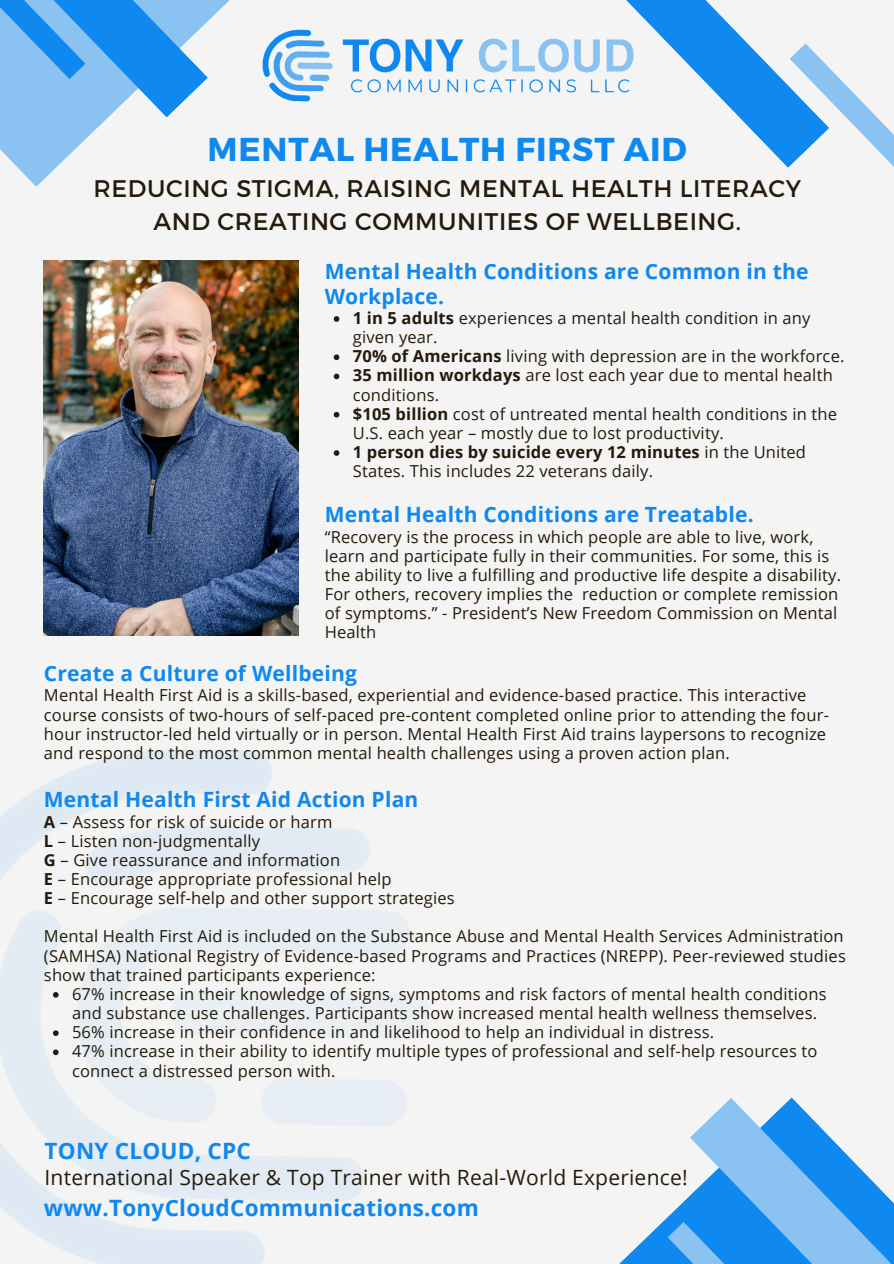
<style>
.page{position:relative;width:894px;height:1264px;background:#fff}
.page>*{position:absolute;margin:0;border:0;box-sizing:border-box;transform-origin:0 0}
.t1{font:700 33px "Montserrat";letter-spacing:.025em;color:#0f88ef}
.t2{font:24px/32.7px "Montserrat";letter-spacing:.025em;color:#251a0a;text-align:center}
.t3{font:700 22.5px "Open Sans";letter-spacing:.01em;color:#0f88ef}
.t4{font:700 21px/24.8px "Open Sans";letter-spacing:.01em;color:#0f88ef}
.t5{font:21px "Open Sans";letter-spacing:.01em;color:#251a0a}
.t6{font:16.5px/19.2px "Open Sans";letter-spacing:.01em;color:#251a0a}
.s1{font-weight:700}
</style>
<div class="page">
<div style="left:0;top:0;width:893px;height:1263px;background:#f4f4f4"></div>
<svg style="left:0;top:0;width:230px;height:187px"></svg>
<svg style="left:620px;top:1218px;width:47px;height:45px"></svg>
<svg style="left:667px;top:1097px;width:226px;height:166px"></svg>
<svg style="left:645px;top:0;width:248px;height:168px"></svg>
<img style="left:0;top:750px;width:410px;height:513px">
<img style="left:44px;top:260px;width:254px;height:375px">
<svg style="left:333px;top:316px;width:6px;height:6px"></svg>
<svg style="left:333px;top:354px;width:6px;height:6px"></svg>
<svg style="left:333px;top:373px;width:6px;height:6px"></svg>
<svg style="left:333px;top:412px;width:6px;height:5px"></svg>
<svg style="left:333px;top:450px;width:6px;height:6px"></svg>
<svg style="left:53px;top:992px;width:6px;height:5px"></svg>
<svg style="left:53px;top:1030px;width:6px;height:5px"></svg>
<svg style="left:53px;top:1049px;width:6px;height:6px"></svg>
<img style="left:262px;top:0;width:383px;height:102px">
<h1 class="t1" style="left:207px;top:128px;width:480px">MENTAL HEALTH FIRST AID</h1>
<h2 class="t2" style="left:94px;top:171px;width:708px">REDUCING STIGMA, RAISING MENTAL HEALTH LITERACY<br>AND CREATING COMMUNITIES OF WELLBEING.</h2>
<p class="t4" style="left:324px;top:258px;width:485px">Mental Health Conditions are Common in the<br>Workplace.</p>
<p class="t6" style="left:353px;top:308px;width:493px"><span class="s1">1 in 5 adults</span> experiences a mental health condition in any given year.<br><span class="s1">70% of Americans</span> living with depression are in the workforce.<br><span class="s1">35 million workdays</span> are lost each year due to mental health conditions.<br><span class="s1">$105 billion</span> cost of untreated mental health conditions in the U.S. each year – mostly due to lost productivity.<br><span class="s1">1 person dies by suicide every 12 minutes</span> in the United States. This includes 22 veterans daily.</p>
<p class="t4" style="left:324px;top:502px;width:430px">Mental Health Conditions are Treatable.</p>
<p class="t6" style="left:324px;top:526px;width:517px">“Recovery is the process in which people are able to live, work, learn and participate fully in their communities. For some, this is the ability to live a fulfilling and productive life despite a disability.<br>For others, recovery implies the reduction or complete remission of symptoms.” - President’s New Freedom Commission on Mental Health</p>
<p class="t4" style="left:44px;top:660px;width:314px">Create a Culture of Wellbeing</p>
<p class="t6" style="left:44px;top:685px;width:786px">Mental Health First Aid is a skills-based, experiential and evidence-based practice. This interactive course consists of two-hours of self-paced pre-content completed online prior to attending the four&shy;hour instructor-led held virtually or in person. Mental Health First Aid trains laypersons to recognize and respond to the most common mental health challenges using a proven action plan.</p>
<p class="t4" style="left:44px;top:786px;width:376px">Mental Health First Aid Action Plan</p>
<p class="t6" style="left:44px;top:811px;width:412px"><span class="s1">A</span> – Assess for risk of suicide or harm<br><span class="s1">L</span> – Listen non-judgmentally<br><span class="s1">G</span> – Give reassurance and information<br><span class="s1">E</span> – Encourage appropriate professional help<br><span class="s1">E</span> – Encourage self-help and other support strategies</p>
<p class="t6" style="left:44px;top:926px;width:803px">Mental Health First Aid is included on the Substance Abuse and Mental Health Services Administration (SAMHSA) National Registry of Evidence-based Programs and Practices (NREPP). Peer-reviewed studies show that trained participants experience:</p>
<p class="t6" style="left:72px;top:983px;width:755px">67% increase in their knowledge of signs, symptoms and risk factors of mental health conditions and substance use challenges. Participants show increased mental health wellness themselves.<br>56% increase in their confidence in and likelihood to help an individual in distress.<br>47% increase in their ability to identify multiple types of professional and self-help resources to connect a distressed person with.</p>
<h3 class="t3" style="left:45px;top:1134px;width:208px">TONY CLOUD, CPC</h3>
<p class="t5" style="left:45px;top:1162px;width:644px">International Speaker &amp; Top Trainer with Real-World Experience!</p>
<h3 class="t3" style="left:44px;top:1191px;width:436px">www.TonyCloudCommunications.com</h3>
</div>
